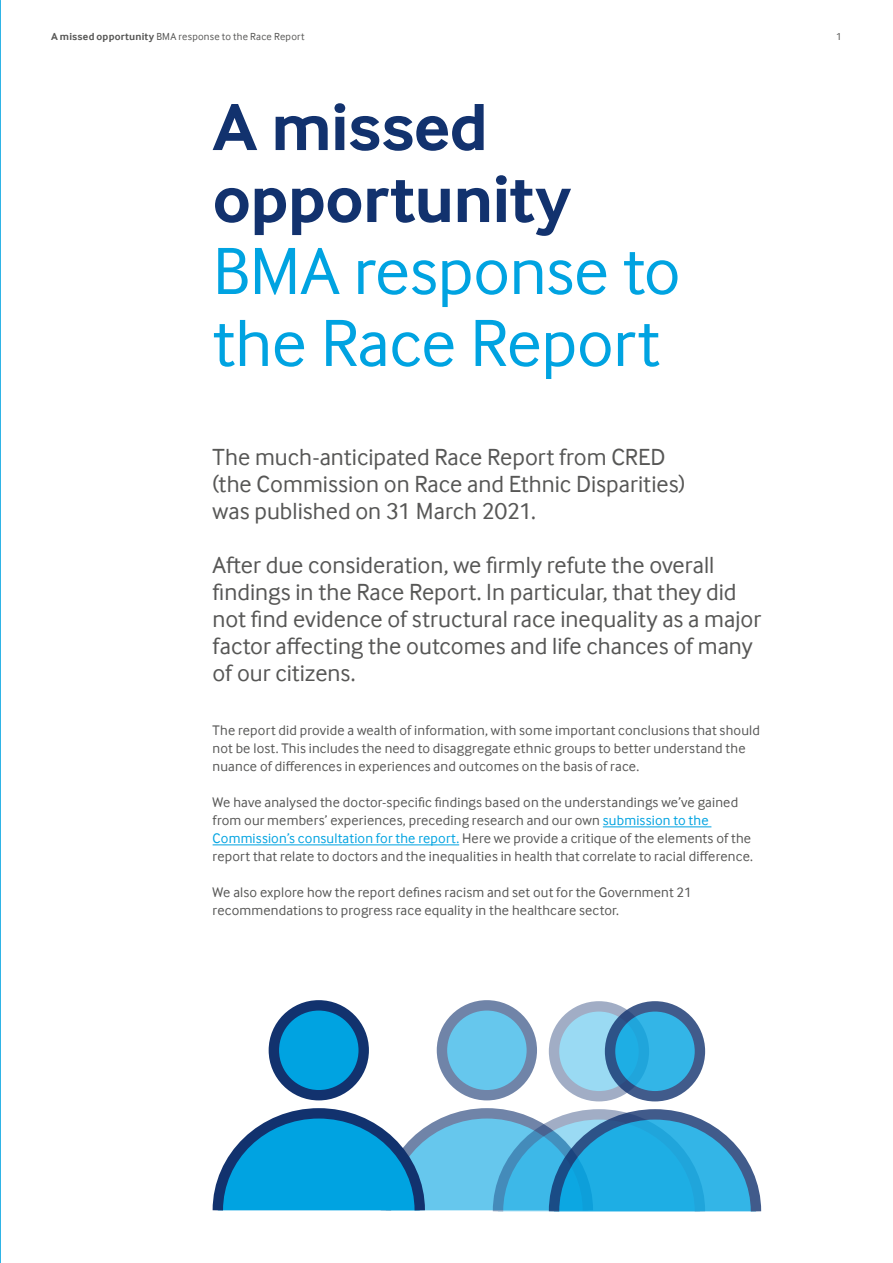
<style>
.page{position:relative;width:893px;height:1263px;background:#fff}
.page>*{position:absolute;margin:0;border:0;box-sizing:border-box;transform-origin:0 0}
.t1{font:69px/72px "Inter Face";letter-spacing:-.01em;color:#00a3e1}
.t2{font:700 69px/72px "Inter Face";letter-spacing:-.01em;color:#12326e}
.t3{font:24px/27px "Inter Face";color:#575756}
.t4{font:14.25px/18px "Inter Face";letter-spacing:.01em;color:#575756}
.t5{font:10.5px "Inter Face";letter-spacing:.025em;color:#575756}
.s1{font-weight:700}
.s2{color:#00a3e1}
</style>
<div class="page">
<svg style="left:0;top:0;width:1px;height:1263px"></svg>
<hr style="left:603px;top:827px;width:108px;height:1px;background:#00a3e1">
<hr style="left:213px;top:845px;width:246px;height:1px;background:#00a3e1">
<svg style="left:442px;top:1005px;width:90px;height:90px;background:#67bee4"></svg>
<div style="left:437px;top:1000px;width:100px;height:100px;border:10px solid #12326e;border-radius:50%"></div>
<svg style="left:554px;top:1006px;width:90px;height:90px;background:#96cfe9"></svg>
<div style="left:549px;top:1001px;width:100px;height:100px;border:10px solid #12326e;border-radius:50%"></div>
<svg style="left:610px;top:1006px;width:90px;height:90px;background:#2da5d9"></svg>
<div style="left:605px;top:1001px;width:100px;height:100px;border:10px solid #12326e;border-radius:50%"></div>
<div style="left:274px;top:1005px;width:90px;height:90px;background:#00a3e1;border-radius:50%"></div>
<div style="left:269px;top:1000px;width:100px;height:100px;border:10px solid #12326e;border-radius:50%"></div>
<svg style="left:212px;top:1108px;width:550px;height:104px;background:#4aadd9"></svg>
<p class="t5" style="left:51px;top:31px;width:255px"><span class="s1">A missed opportunity</span> BMA response to the Race Report</p>
<p class="t5" style="left:836px;top:31px;width:7px">1</p>
<h1 class="t2" style="left:213px;top:91px;width:360px">A missed opportunity</h1>
<h1 class="t1" style="left:213px;top:235px;width:470px">BMA response to the Race Report</h1>
<h2 class="t3" style="left:213px;top:443px;width:474px">The much-anticipated Race Report from CRED (the Commission on Race and Ethnic Disparities) was published on 31 March 2021.</h2>
<p class="t3" style="left:213px;top:551px;width:550px">After due consideration, we firmly refute the overall findings in the Race Report. In particular, that they did not find evidence of structural race inequality as a major factor affecting the outcomes and life chances of many of our citizens.</p>
<p class="t4" style="left:213px;top:721px;width:549px">The report did provide a wealth of information, with some important conclusions that should not be lost. This includes the need to disaggregate ethnic groups to better understand the nuance of differences in experiences and outcomes on the basis of race.</p>
<p class="t4" style="left:213px;top:793px;width:542px">We have analysed the doctor-specific findings based on the understandings we’ve gained from our members’ experiences, preceding research and our own <span class="s2">submission to the Commission’s consultation for the report.</span> Here we provide a critique of the elements of the report that relate to doctors and the inequalities in health that correlate to racial difference.</p>
<p class="t4" style="left:213px;top:883px;width:481px">We also explore how the report defines racism and set out for the Government 21 recommendations to progress race equality in the healthcare sector.</p>
</div>
